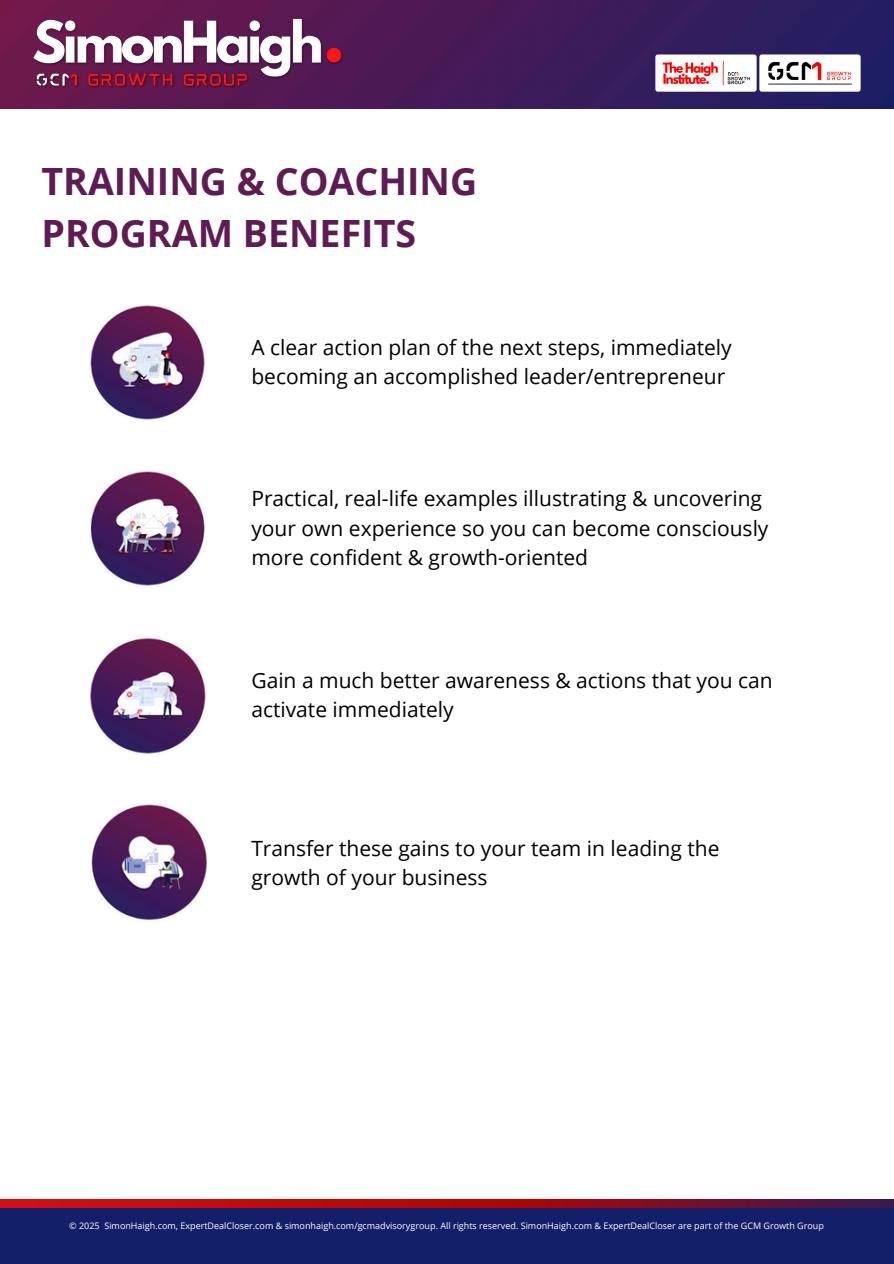
<style>
.page{position:relative;width:894px;height:1264px;background:#fff}
.page>*{position:absolute;margin:0;border:0;box-sizing:border-box;transform-origin:0 0}
.t1{font:700 37.5px/51.8px "Open Sans";color:#5f1c52}
.t2{font:21px/29.2px "Open Sans";color:#000}
.t3{font:9px "Open Sans";color:#fff}
</style>
<div class="page">
<svg style="left:0;top:1199px;width:893px;height:9px;background:#a30a18"></svg>
<div style="left:0;top:1208px;width:893px;height:55px;background:#141f6a"></div>
<img style="left:90px;top:305px;width:115px;height:115px">
<img style="left:90px;top:471px;width:115px;height:115px">
<img style="left:90px;top:638px;width:116px;height:116px">
<img style="left:91px;top:804px;width:115px;height:116px">
<img style="left:0;top:0;width:893px;height:108px">
<img style="left:32px;top:15px;width:314px;height:78px">
<img style="left:653px;top:53px;width:209px;height:40px">
<p class="t1" style="left:41px;top:154px;width:437px">TRAINING &amp; COACHING<br>PROGRAM BENEFITS</p>
<p class="t2" style="left:251px;top:332px;width:482px">A clear action plan of the next steps, immediately becoming an accomplished leader/entrepreneur</p>
<p class="t2" style="left:251px;top:483px;width:518px">Practical, real-life examples illustrating &amp; uncovering your own experience so you can become consciously more confident &amp; growth-oriented</p>
<h1 class="t2" style="left:251px;top:665px;width:522px">Gain a much better awareness &amp; actions that you can activate immediately</h1>
<p class="t2" style="left:251px;top:833px;width:469px">Transfer these gains to your team in leading the growth of your business</p>
<p class="t3" style="left:69px;top:1219px;width:756px">© 2025 SimonHaigh.com, ExpertDealCloser.com &amp; simonhaigh.com/gcmadvisorygroup. All rights reserved. SimonHaigh.com &amp; ExpertDealCloser are part of the GCM Growth Group</p>
</div>
